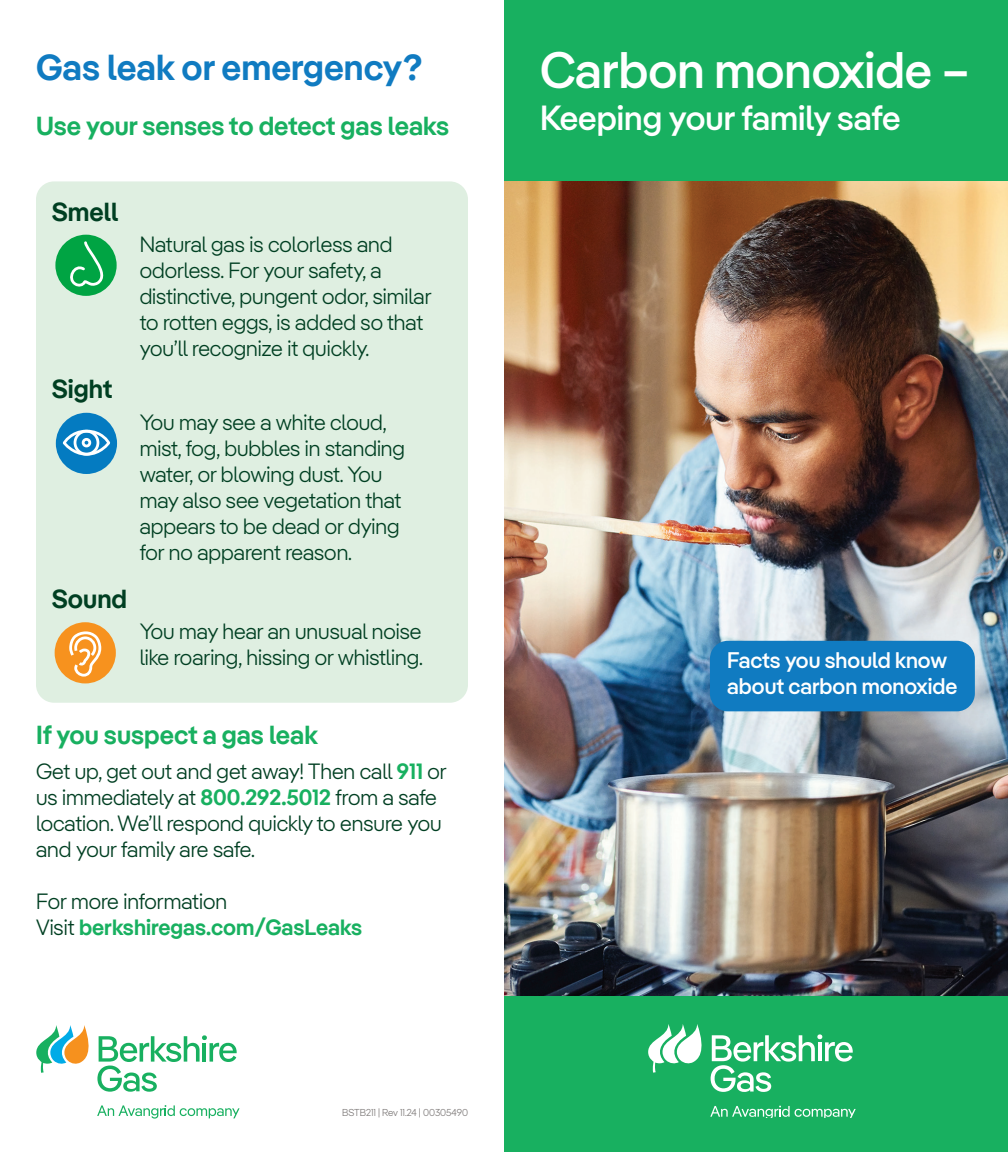
<style>
.page{position:relative;width:1008px;height:1152px;background:#fff}
.page>*{position:absolute;margin:0;border:0;box-sizing:border-box;transform-origin:0 0}
.t1{font:500 50px "Iber Pangea";color:#fff}
.Large_subhead{font:700 36px "Iber Pangea Sm";color:#107bc1}
.t2{font:500 34px "Iber Pangea";color:#fff}
.Subhead{font:700 26px "Iber Pangea Sm";color:#18b060}
.Subhead-2{font:700 26px "Iber Pangea Sm";color:#003f22}
.Text{font:300 22px/26px "Iber Pangea";color:#003f22}
.t3{font:500 22px/26px "Iber Pangea";color:#fff}
.Text-2{font:700 22px "Iber Pangea Sm";color:#18b060}
.t4{font:300 10px "Iber Pangea";color:#7d7978}
.s1{font-family:"Iber Pangea Sm";font-weight:700;color:#18b060}
.s2{font-family:"Iber Pangea";font-weight:300;color:#003f22}
</style>
<div class="page">
<img style="left:504px;top:180px;width:504px;height:816px">
<div style="left:504px;top:0;width:504px;height:180px;background:#18b060"></div>
<div style="left:710px;top:641px;width:265px;height:70px;background:#107bc1;border-radius:18px"></div>
<div style="left:504px;top:996px;width:504px;height:156px;background:#18b060"></div>
<div style="left:36px;top:181px;width:432px;height:522px;background:#dfefe1;border-radius:18px"></div>
<svg style="left:36px;top:1025px;width:201px;height:67px"></svg>
<svg style="left:97px;top:1105px;width:143px;height:14px"></svg>
<svg style="left:648px;top:1024px;width:205px;height:68px"></svg>
<svg style="left:710px;top:1106px;width:146px;height:12px"></svg>
<div style="left:55px;top:235px;width:62px;height:61px;background:#00a443;border-radius:50%"></div>
<svg style="left:67px;top:240px;width:44px;height:47px"></svg>
<div style="left:55px;top:622px;width:61px;height:61px;background:#f7921e;border-radius:50%"></div>
<svg style="left:69px;top:631px;width:34px;height:47px"></svg>
<div style="left:56px;top:413px;width:61px;height:61px;background:#047bc1;border-radius:50%"></div>
<div style="left:63px;top:430px;width:47px;height:26px;border:3px solid #fff;border-radius:50%"></div>
<div style="left:74px;top:430px;width:25px;height:26px;border:3px solid #fff;border-radius:50%"></div>
<div style="left:82px;top:438px;width:9px;height:9px;border:3px solid #fff;border-radius:50%"></div>
<p class="Large_subhead" style="left:36px;top:41px;width:388px">Gas leak or emergency?</p>
<p class="t1" style="left:540px;top:35px;width:431px">Carbon monoxide –</p>
<p class="t2" style="left:540px;top:94px;width:362px">Keeping your family safe</p>
<p class="Subhead" style="left:36px;top:107px;width:415px">Use your senses to detect gas leaks</p>
<p class="Subhead-2" style="left:52px;top:193px;width:68px">Smell</p>
<p class="Subhead-2" style="left:52px;top:370px;width:62px">Sight</p>
<p class="Subhead-2" style="left:52px;top:580px;width:77px">Sound</p>
<p class="Text" style="left:140px;top:231px;width:293px">Natural gas is colorless and odorless. For your safety, a distinctive, pungent odor, similar to rotten eggs, is added so that you’ll recognize it quickly.</p>
<p class="Text" style="left:140px;top:409px;width:267px">You may see a white cloud, mist, fog, bubbles in standing water, or blowing dust. You may also see vegetation that appears to be dead or dying for no apparent reason.</p>
<p class="Text" style="left:140px;top:617px;width:285px">You may hear an unusual noise like roaring, hissing or whistling.</p>
<p class="Subhead" style="left:36px;top:716px;width:283px">If you suspect a gas leak</p>
<p class="Text" style="left:36px;top:758px;width:412px">Get up, get out and get away! Then call <span class="s1">911</span> or us immediately at <span class="s1">800.292.5012</span> from a safe location. We’ll respond quickly to ensure you and your family are safe.</p>
<p class="Text" style="left:36px;top:888px;width:192px">For more information</p>
<p class="Text-2" style="left:36px;top:911px;width:328px"><span class="s2">Visit</span> berkshiregas.com/GasLeaks</p>
<p class="t4" style="left:342px;top:1105px;width:127px">BSTB211 | Rev 11.24 | 00305490</p>
<p class="t3" style="left:727px;top:646px;width:232px">Facts you should know about carbon monoxide</p>
</div>
